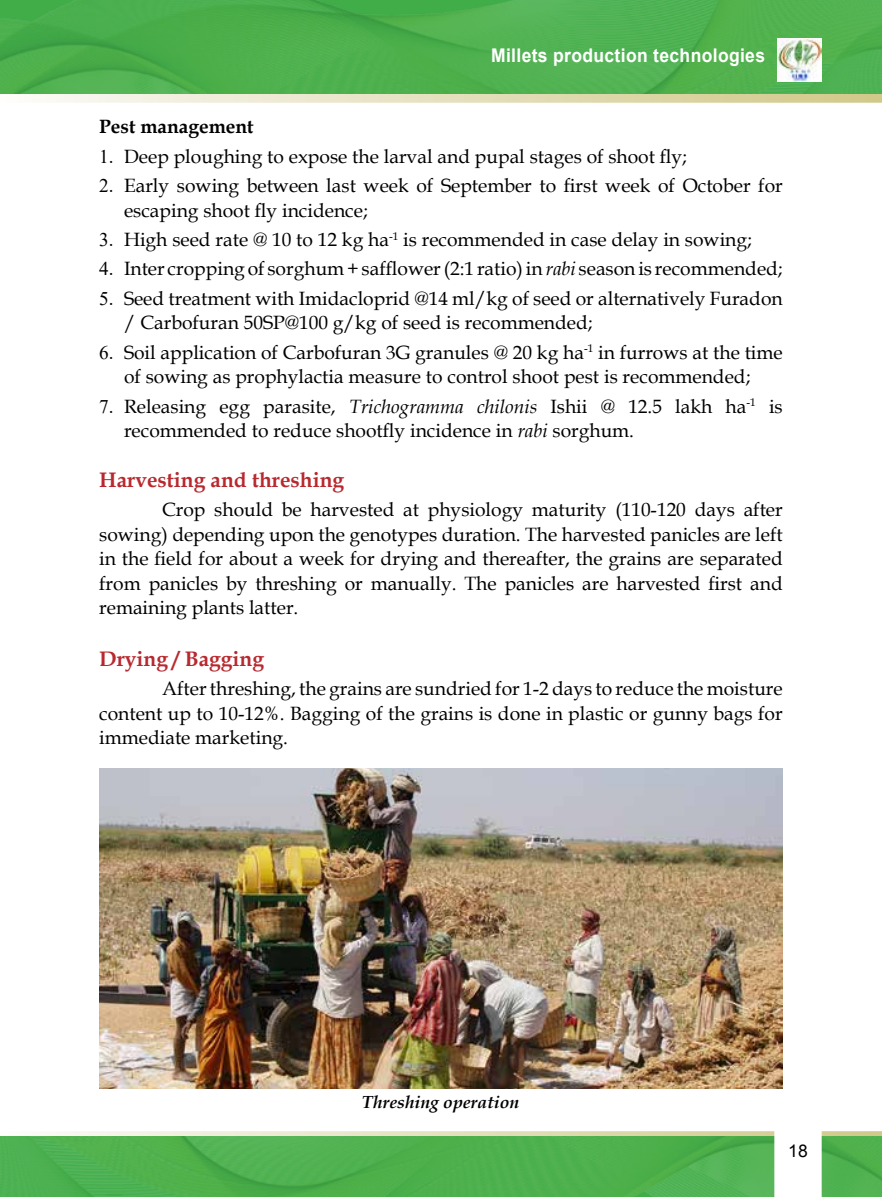
<style>
.page{position:relative;width:882px;height:1197px;background:#fff}
.page>*{position:absolute;margin:0;border:0;box-sizing:border-box;transform-origin:0 0}
.t1{font:700 21px "Book Antiqua";color:#b8292f}
.t2{font:19.25px/24.5px "Book Antiqua";color:#000}
.t3{font:700 19.25px "Book Antiqua";color:#000}
.t4{font:700 18.9px "Arial";letter-spacing:.02em;color:#fff;scale:.93 1}
.t5{font:italic 700 17.5px "Book Antiqua";color:#000}
.t6{font:17.5px "Arial";color:#000}
.s1{font-family:"Times New Roman"}
.s2{font-style:italic}
</style>
<div class="page">
<svg style="left:0;top:1131px;width:882px;height:66px;background:#61b75f"></svg>
<svg style="left:42px;top:94px;width:840px;height:9px;background:#e5e0be"></svg>
<img style="left:0;top:0;width:882px;height:94px">
<img style="left:777px;top:38px;width:45px;height:44px">
<img style="left:99px;top:768px;width:683px;height:321px">
<p class="t4" style="left:491px;top:42px;width:296px">Millets production technologies</p>
<p class="t3" style="left:99px;top:113px;width:156px">Pest management</p>
<p class="t2" style="left:99px;top:143px;width:589px"><span class="s1">1.</span> Deep ploughing to expose the larval and pupal stages of shoot fly;</p>
<p class="t2" style="left:124px;top:173px;width:660px;text-indent:-25px"><span class="s1">2.</span> Early sowing between last week of September to first week of October for escaping shoot fly incidence;</p>
<p class="t2" style="left:99px;top:227px;width:654px"><span class="s1">3.</span> High seed rate @ 10 to 12 kg ha<sup>-1</sup> is recommended in case delay in sowing;</p>
<p class="t2" style="left:99px;top:256px;width:685px"><span class="s1">4.</span> Inter cropping of sorghum + safflower (2:1 ratio) in <span class="s2">rabi</span> season is recommended;</p>
<p class="t2" style="left:124px;top:286px;width:660px;text-indent:-25px"><span class="s1">5.</span> Seed treatment with Imidacloprid @14 ml/kg of seed or alternatively Furadon / Carbofuran 50SP@100 g/kg of seed is recommended;</p>
<p class="t2" style="left:99px;top:340px;width:685px;text-align:center"><span class="s1">6.</span> Soil application of Carbofuran 3G granules @ 20 kg ha<sup>-1</sup> in furrows at the time of sowing as prophylactia measure to control shoot pest is recommended;</p>
<p class="t2" style="left:124px;top:394px;width:660px;text-indent:-25px"><span class="s1">7.</span> Releasing egg parasite, <span class="s2">Trichogramma chilonis</span> Ishii @ 12.5 lakh ha<sup>-1</sup> is recommended to reduce shootfly incidence in <span class="s2">rabi</span> sorghum.</p>
<p class="t1" style="left:99px;top:465px;width:246px">Harvesting and threshing</p>
<p class="t2" style="left:99px;top:497px;width:685px;text-align:justify;text-indent:63px">Crop should be harvested at physiology maturity (110-120 days after sowing) depending upon the genotypes duration. The harvested panicles are left in the field for about a week for drying and thereafter, the grains are separated from panicles by threshing or manually. The panicles are harvested first and remaining plants latter.</p>
<p class="t1" style="left:99px;top:645px;width:166px">Drying / Bagging</p>
<p class="t2" style="left:99px;top:676px;width:685px;text-align:justify;text-indent:63px">After threshing, the grains are sundried for 1-2 days to reduce the moisture content up to 10-12%. Bagging of the grains is done in plastic or gunny bags for immediate marketing.</p>
<p class="t5" style="left:362px;top:1090px;width:159px">Threshing operation</p>
<p class="t6" style="left:788px;top:1139px;width:21px">18</p>
</div>
